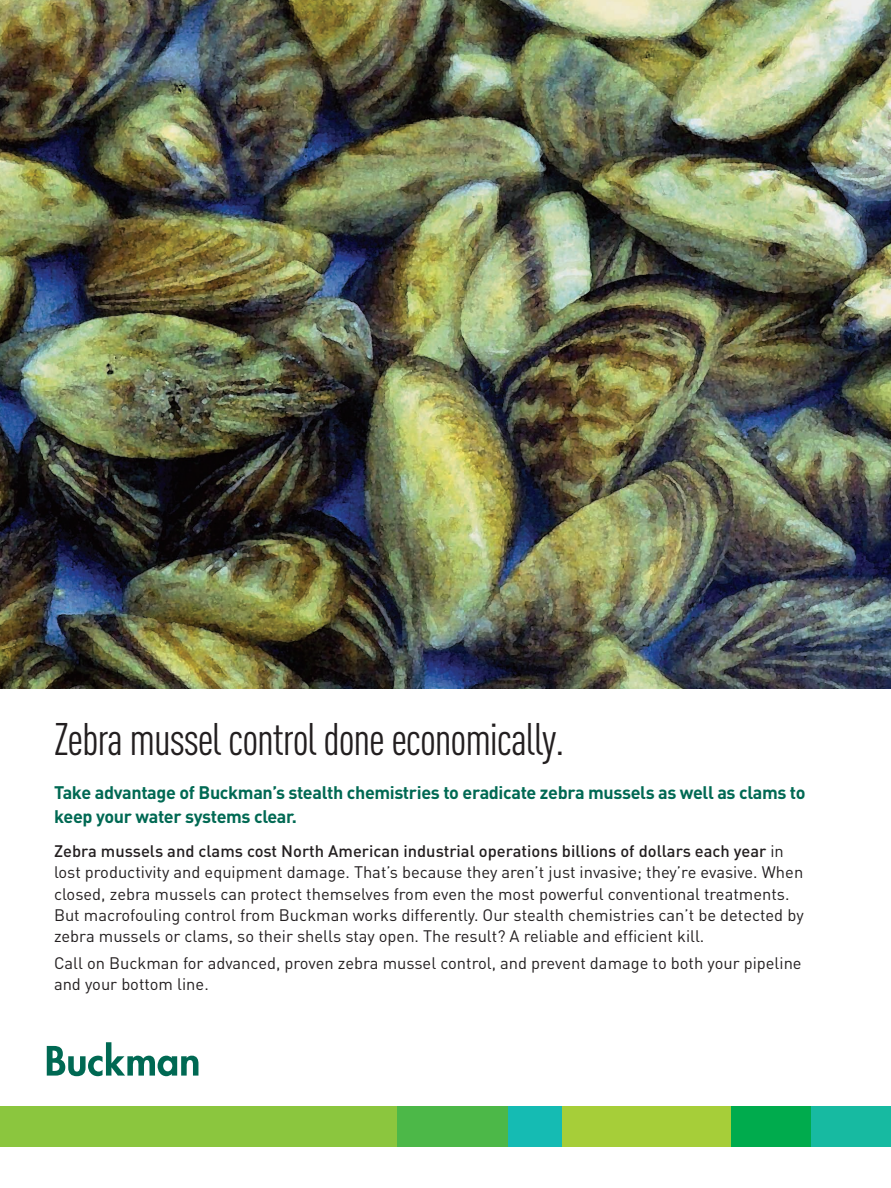
<style>
.page{position:relative;width:891px;height:1188px;background:#fff}
.page>*{position:absolute;margin:0;border:0;box-sizing:border-box;transform-origin:0 0}
.t1{font:45px "DIN Cond";letter-spacing:-.025em;color:#231f20}
.t2{font:700 18px/24px "DIN";letter-spacing:-.02em;color:#006953}
.t3{font:16.5px/21px "DIN";color:#231f20}
.s1{font-weight:500}
</style>
<div class="page">
<img style="left:0;top:0;width:891px;height:688px">
<svg style="left:47px;top:1042px;width:151px;height:34px"></svg>
<div style="left:0;top:1106px;width:397px;height:40px;background:#8bc63e"></div>
<div style="left:397px;top:1106px;width:112px;height:40px;background:#4cb848"></div>
<div style="left:509px;top:1106px;width:54px;height:40px;background:#15bbb3"></div>
<div style="left:811px;top:1106px;width:80px;height:40px;background:#17baa1"></div>
<div style="left:563px;top:1106px;width:168px;height:40px;background:#a6ce39"></div>
<div style="left:731px;top:1106px;width:80px;height:40px;background:#00ab4d"></div>
<h1 class="t1" style="left:54px;top:713px;width:512px">Zebra mussel control done economically.</h1>
<p class="t2" style="left:54px;top:780px;width:753px">Take advantage of Buckman’s stealth chemistries to eradicate zebra mussels as well as clams to keep your water systems clear.</p>
<p class="t3" style="left:54px;top:841px;width:751px"><span class="s1">Zebra mussels and clams cost North American industrial operations billions of dollars each year</span> in lost productivity and equipment damage. That’s because they aren’t just invasive; they’re evasive. When closed, zebra mussels can protect themselves from even the most powerful conventional treatments.<br>But macrofouling control from Buckman works differently. Our stealth chemistries can’t be detected by zebra mussels or clams, so their shells stay open. The result? A reliable and efficient kill.</p>
<p class="t3" style="left:54px;top:953px;width:749px">Call on Buckman for advanced, proven zebra mussel control, and prevent damage to both your pipeline and your bottom line.</p>
</div>
